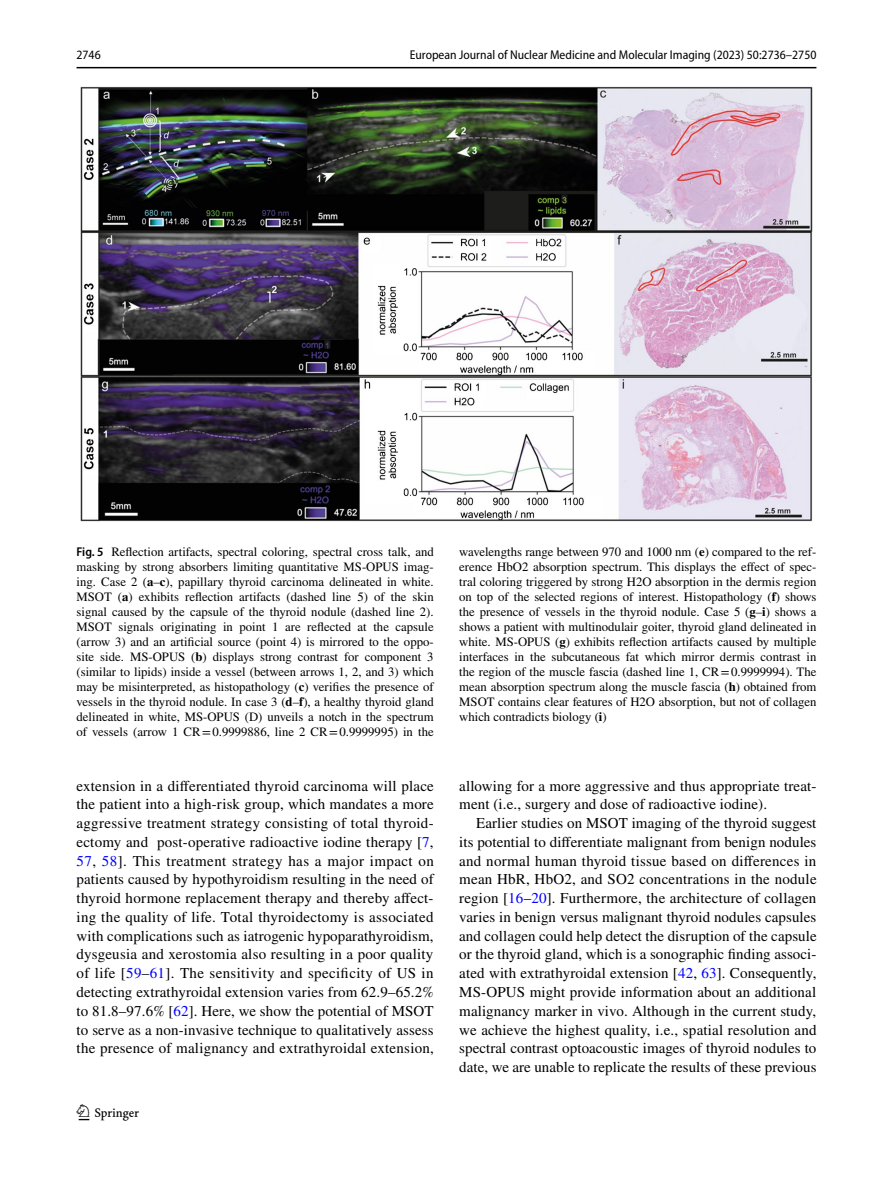
<style>
.page{position:relative;width:893px;height:1187px;background:#fff}
.page>*{position:absolute;margin:0;border:0;box-sizing:border-box;transform-origin:0 0}
.t1{font:22.5px "Springnew Regular 3";color:#000}
.t2{font:15px/18.8px "STIX";letter-spacing:.01em;color:#000;text-align:justify}
.t3{font:12.75px/15px "STIX";color:#000;text-align:justify}
.t4{font:semi-condensed 12.75px "Myriad Pro";color:#000}
.s1{font-family:"Myriad Pro";font-weight:600;font-stretch:semi-condensed}
.s2{font-weight:700}
.s3{color:#00f}
</style>
<div class="page">
<hr style="left:77px;top:67px;width:739px;height:1px;background:#000">
<img style="left:81px;top:87px;width:731px;height:434px">
<p class="t4" style="left:77px;top:48px;width:26px">2746</p>
<p class="t4" style="left:410px;top:48px;width:408px">European Journal of Nuclear Medicine and Molecular Imaging (2023) 50:2736–2750</p>
<p class="t3" style="left:77px;top:545px;width:359px"><span class="s1">Fig. 5</span> Reflection artifacts, spectral coloring, spectral cross talk, and masking by strong absorbers limiting quantitative MS-OPUS imag&shy;ing. Case 2 (<span class="s2">a</span>–<span class="s2">c</span>), papillary thyroid carcinoma delineated in white.<br>MSOT (<span class="s2">a</span>) exhibits reflection artifacts (dashed line 5) of the skin signal caused by the capsule of the thyroid nodule (dashed line 2).<br>MSOT signals originating in point 1 are reflected at the capsule (arrow 3) and an artificial source (point 4) is mirrored to the oppo&shy;site side. MS-OPUS (<span class="s2">b</span>) displays strong contrast for component 3 (similar to lipids) inside a vessel (between arrows 1, 2, and 3) which may be misinterpreted, as histopathology (<span class="s2">c</span>) verifies the presence of vessels in the thyroid nodule. In case 3 (<span class="s2">d</span>–<span class="s2">f</span>), a healthy thyroid gland delineated in white, MS-OPUS (D) unveils a notch in the spectrum of vessels (arrow 1 CR=0.9999886, line 2 CR=0.9999995) in the</p>
<p class="t3" style="left:459px;top:545px;width:359px">wavelengths range between 970 and 1000 nm (<span class="s2">e</span>) compared to the ref&shy;erence HbO2 absorption spectrum. This displays the effect of spec&shy;tral coloring triggered by strong H2O absorption in the dermis region on top of the selected regions of interest. Histopathology (<span class="s2">f</span>) shows the presence of vessels in the thyroid nodule. Case 5 (<span class="s2">g</span>–<span class="s2">i</span>) shows a shows a patient with multinodulair goiter, thyroid gland delineated in white. MS-OPUS (<span class="s2">g</span>) exhibits reflection artifacts caused by multiple interfaces in the subcutaneous fat which mirror dermis contrast in the region of the muscle fascia (dashed line 1, CR=0.9999994). The mean absorption spectrum along the muscle fascia (<span class="s2">h</span>) obtained from MSOT contains clear features of H2O absorption, but not of collagen which contradicts biology (<span class="s2">i</span>)</p>
<p class="t2" style="left:77px;top:777px;width:359px">extension in a differentiated thyroid carcinoma will place the patient into a high-risk group, which mandates a more aggressive treatment strategy consisting of total thyroid&shy;ectomy and post-operative radioactive iodine therapy [<span class="s3">7</span>, <span class="s3">57</span>, <span class="s3">58</span>]. This treatment strategy has a major impact on patients caused by hypothyroidism resulting in the need of thyroid hormone replacement therapy and thereby affect&shy;ing the quality of life. Total thyroidectomy is associated with complications such as iatrogenic hypoparathyroidism, dysgeusia and xerostomia also resulting in a poor quality of life [<span class="s3">59</span>–<span class="s3">61</span>]. The sensitivity and specificity of US in detecting extrathyroidal extension varies from 62.9–65.2% to 81.8–97.6% [<span class="s3">62</span>]. Here, we show the potential of MSOT to serve as a non-invasive technique to qualitatively assess the presence of malignancy and extrathyroidal extension,</p>
<p class="t2" style="left:459px;top:777px;width:359px">allowing for a more aggressive and thus appropriate treat&shy;ment (i.e., surgery and dose of radioactive iodine).</p>
<p class="t2" style="left:459px;top:814px;width:359px;text-indent:17px">Earlier studies on MSOT imaging of the thyroid suggest its potential to differentiate malignant from benign nodules and normal human thyroid tissue based on differences in mean HbR, HbO2, and SO2 concentrations in the nodule region [<span class="s3">16</span>–<span class="s3">20</span>]. Furthermore, the architecture of collagen varies in benign versus malignant thyroid nodules capsules and collagen could help detect the disruption of the capsule or the thyroid gland, which is a sonographic finding associ&shy;ated with extrathyroidal extension [<span class="s3">42</span>, <span class="s3">63</span>]. Consequently, MS-OPUS might provide information about an additional malignancy marker in vivo. Although in the current study, we achieve the highest quality, i.e., spatial resolution and spectral contrast optoacoustic images of thyroid nodules to date, we are unable to replicate the results of these previous</p>
<h1 class="t1" style="left:79px;top:1104px;width:62px">1 3</h1>
</div>
